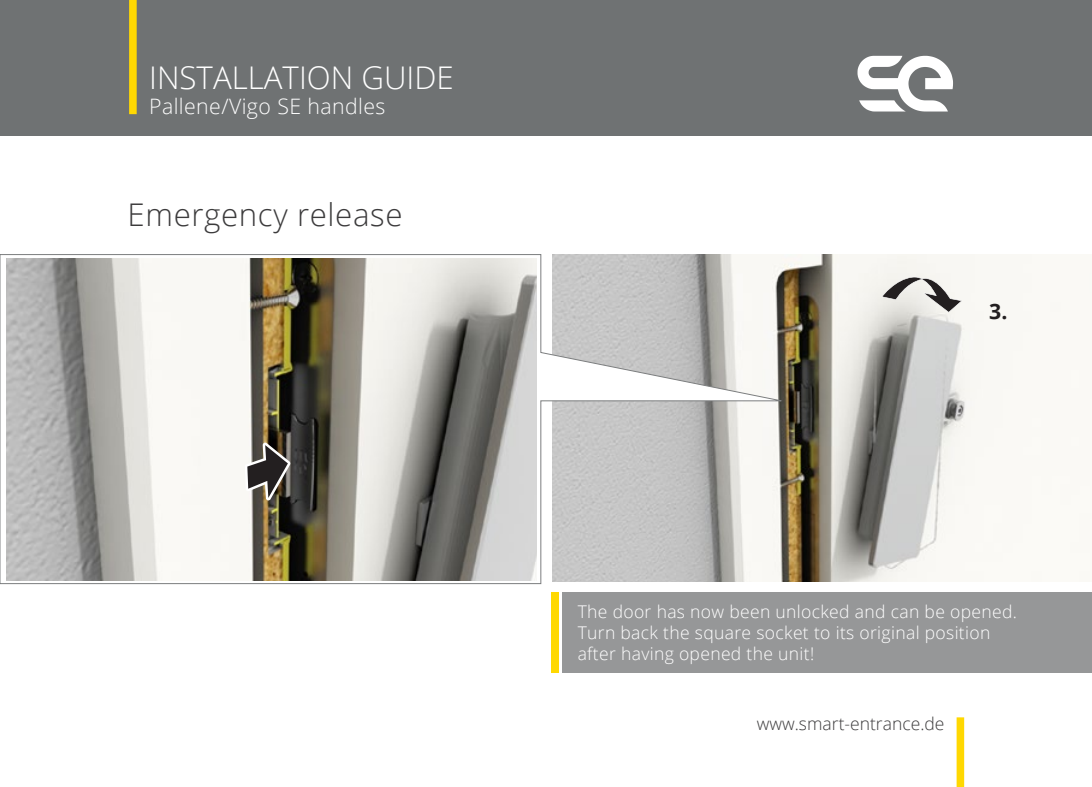
<style>
.page{position:relative;width:1092px;height:787px;background:#fff}
.page>*{position:absolute;margin:0;border:0;box-sizing:border-box;transform-origin:0 0}
.t1{font:300 31.25px "Open Sans";color:#fff}
.t2{font:300 31.25px "Open Sans";letter-spacing:.02em;color:#3c3b3c}
.t3{font:300 21.25px "Open Sans";letter-spacing:.02em;color:#fff}
.t4{font:700 21.25px "Open Sans";color:#231f20}
.t5{font:300 17.5px/21px "Open Sans";letter-spacing:.02em;color:#fff}
.t6{font:300 17.5px "Open Sans";color:#3c3b3c}
</style>
<div class="page">
<img style="left:787px;top:254px;width:274px;height:328px">
<svg style="left:0;top:254px;width:787px;height:330px"></svg>
<img style="left:6px;top:259px;width:530px;height:321px">
<div style="left:0;top:0;width:1091px;height:135px;background:#6f7273"></div>
<div style="left:129px;top:0;width:8px;height:114px;background:#ffd801"></div>
<svg style="left:245px;top:442px;width:45px;height:58px"></svg>
<svg style="left:881px;top:277px;width:80px;height:35px"></svg>
<div style="left:562px;top:592px;width:529px;height:80px;background:#969798"></div>
<div style="left:551px;top:592px;width:8px;height:80px;background:#ffd801"></div>
<svg style="left:857px;top:56px;width:96px;height:55px"></svg>
<div style="left:956px;top:717px;width:8px;height:70px;background:#ffd801"></div>
<h1 class="t1" style="left:149px;top:56px;width:306px">INSTALLATION GUIDE</h1>
<p class="t3" style="left:149px;top:92px;width:238px">Pallene/Vigo SE handles</p>
<h1 class="t2" style="left:128px;top:193px;width:276px">Emergency release</h1>
<p class="t4" style="left:988px;top:296px;width:20px">3.</p>
<p class="t5" style="left:577px;top:601px;width:441px">The door has now been unlocked and can be opened.<br>Turn back the square socket to its original position after having opened the unit!</p>
<p class="t6" style="left:756px;top:712px;width:189px">www.smart-entrance.de</p>
</div>
